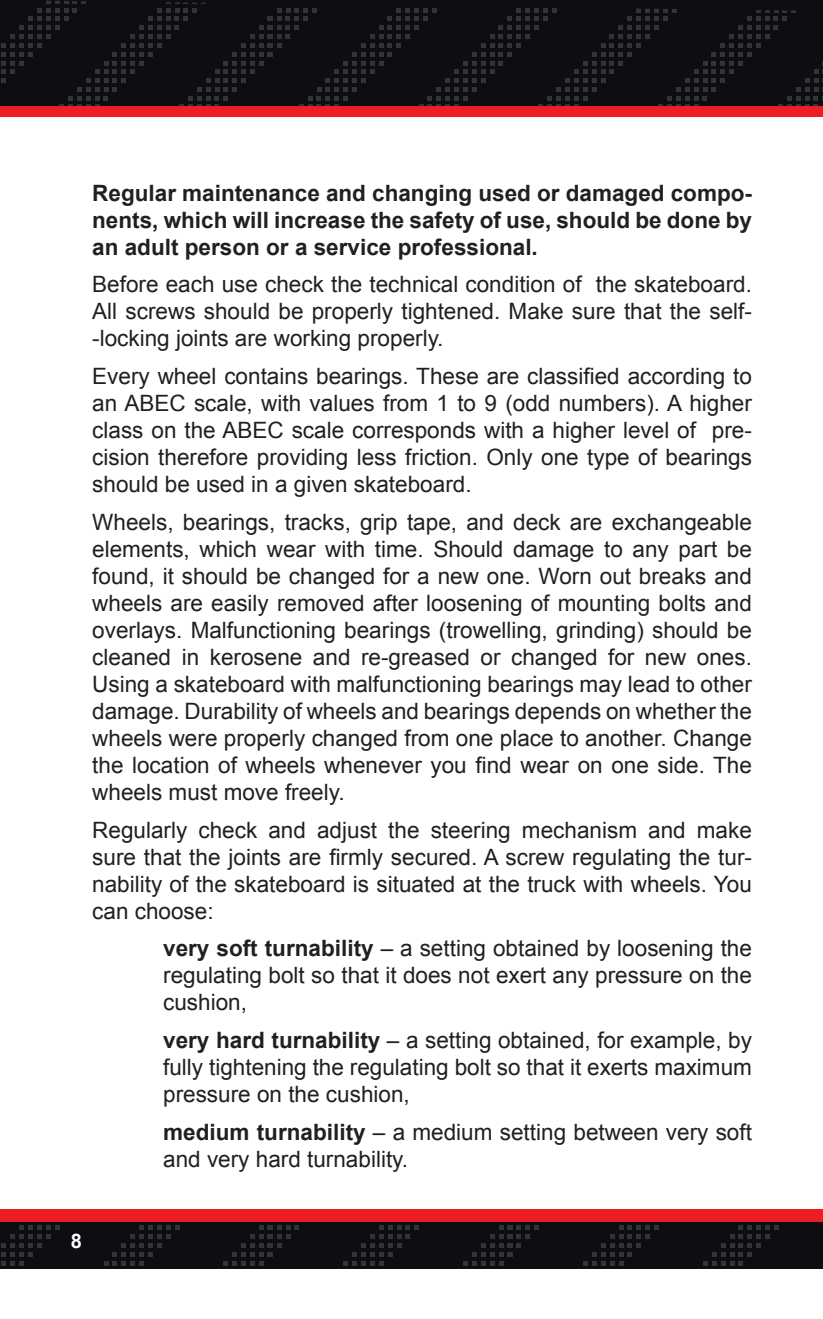
<style>
.page{position:relative;width:823px;height:1319px;background:#fff}
.page>*{position:absolute;margin:0;border:0;box-sizing:border-box;transform-origin:0 0}
.t1{font:22.5px/27px "Arial";color:#231f20;text-align:justify}
.t2{font:700 22.5px/27px "Arial";color:#231f20;text-align:justify}
.t3{font:700 20px "Arial";color:#fff}
.s1{font-weight:700}
</style>
<div class="page">
<svg style="left:0;top:0;width:822px;height:106px;background:#111014"></svg>
<div style="left:0;top:106px;width:822px;height:11px;background:#ee1d23"></div>
<svg style="left:0;top:1221px;width:822px;height:47px;background:#151014"></svg>
<div style="left:0;top:1208px;width:822px;height:13px;background:#ee1d23"></div>
<p class="t2" style="left:92px;top:179px;width:661px">Regular maintenance and changing used or damaged compo&shy;nents, which will increase the safety of use, should be done by an adult person or a service professional.</p>
<p class="t1" style="left:92px;top:271px;width:661px">Before each use check the technical condition of the skateboard.<br>All screws should be properly tightened. Make sure that the self--locking joints are working properly.</p>
<p class="t1" style="left:92px;top:363px;width:661px">Every wheel contains bearings. These are classified according to an ABEC scale, with values from 1 to 9 (odd numbers). A higher class on the ABEC scale corresponds with a higher level of pre&shy;cision therefore providing less friction. Only one type of bearings should be used in a given skateboard.</p>
<p class="t1" style="left:92px;top:508px;width:661px">Wheels, bearings, tracks, grip tape, and deck are exchangeable elements, which wear with time. Should damage to any part be found, it should be changed for a new one. Worn out breaks and wheels are easily removed after loosening of mounting bolts and overlays. Malfunctioning bearings (trowelling, grinding) should be cleaned in kerosene and re-greased or changed for new ones.<br>Using a skateboard with malfunctioning bearings may lead to other damage. Durability of wheels and bearings depends on whether the wheels were properly changed from one place to another. Change the location of wheels whenever you find wear on one side. The wheels must move freely.</p>
<p class="t1" style="left:92px;top:816px;width:661px">Regularly check and adjust the steering mechanism and make sure that the joints are firmly secured. A screw regulating the tur&shy;nability of the skateboard is situated at the truck with wheels. You can choose:</p>
<p class="t1" style="left:163px;top:934px;width:590px"><span class="s1">very soft turnability</span> – a setting obtained by loosening the regulating bolt so that it does not exert any pressure on the cushion,</p>
<p class="t1" style="left:163px;top:1026px;width:590px"><span class="s1">very hard turnability</span> – a setting obtained, for example, by fully tightening the regulating bolt so that it exerts maximum pressure on the cushion,</p>
<p class="t1" style="left:163px;top:1118px;width:590px"><span class="s1">medium turnability</span> – a medium setting between very soft and very hard turnability.</p>
<p class="t3" style="left:71px;top:1230px;width:13px">8</p>
</div>
